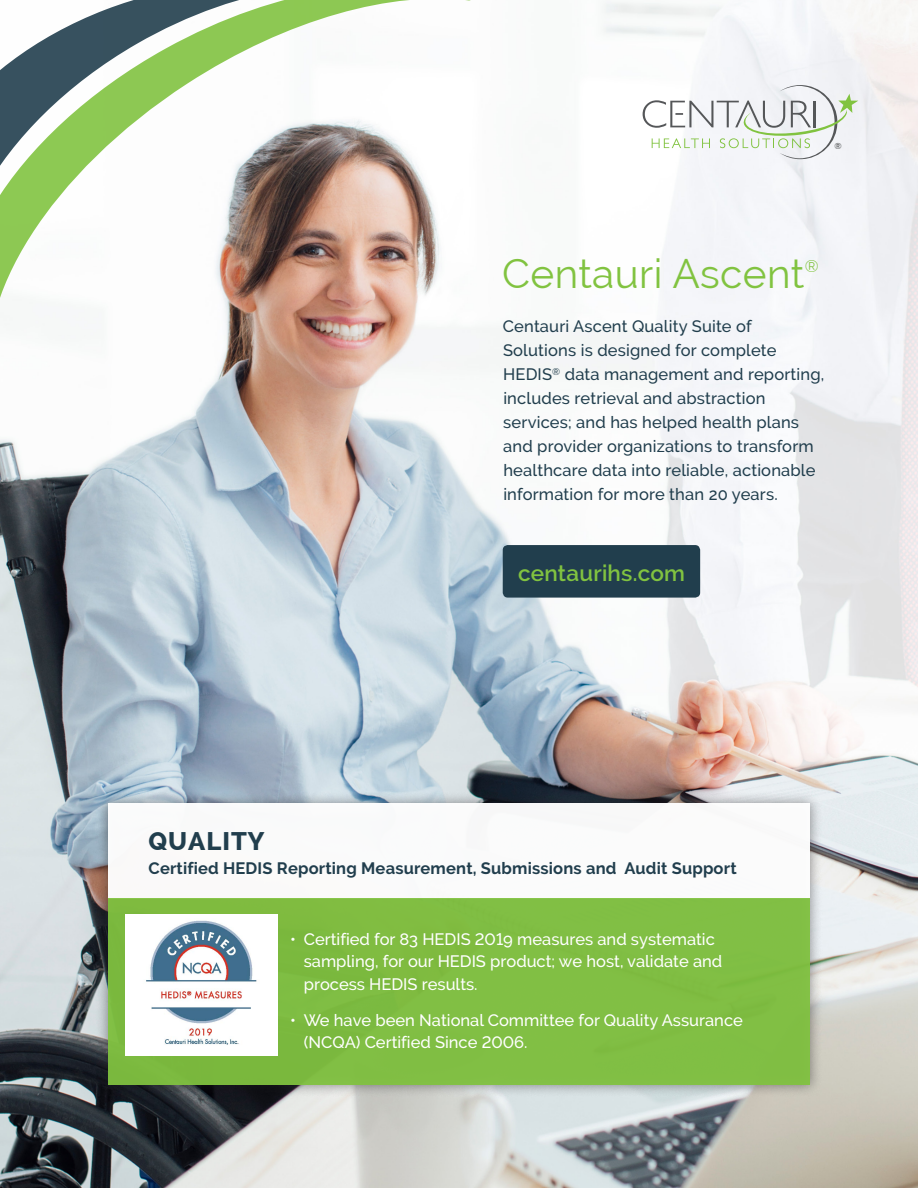
<style>
.page{position:relative;width:918px;height:1188px;background:#fff}
.page>*{position:absolute;margin:0;border:0;box-sizing:border-box;transform-origin:0 0}
.Product_Name{font:40.5px "Raleway";letter-spacing:.01em;color:#81c340}
.sub_copy{font:800 25.5px "Raleway";letter-spacing:.04em;color:#213e4d}
.t1{font:600 22.5px "Raleway";letter-spacing:.01em;color:#81c340}
.Product_Name-2{font:16.65px "Raleway";color:#81c340}
.Main_p{font:500 16.5px/24px "Raleway";letter-spacing:.01em;color:#213e4d}
.t2{font:500 16.5px/22.5px "Raleway";color:#fff}
.sub_copy-2{font:700 16.5px "Raleway";letter-spacing:.01em;color:#213e4d}
.t3{font:600 8.7px "Raleway";color:#555759}
</style>
<div class="page">
<img style="left:0;top:0;width:918px;height:1188px">
<svg style="left:643px;top:85px;width:215px;height:74px"></svg>
<svg style="left:0;top:0;width:471px;height:387px"></svg>
<div style="left:503px;top:545px;width:197px;height:53px;background:#213e4d;border-radius:5px"></div>
<div style="left:95px;top:790px;width:727px;height:308px;background:#231f20;opacity:.5"></div>
<div style="left:108px;top:803px;width:702px;height:95px;background:#fff"></div>
<div style="left:108px;top:898px;width:702px;height:187px;background:#81c340"></div>
<img style="left:125px;top:915px;width:152px;height:140px">
<p class="t3" style="left:835px;top:141px;width:9px">®</p>
<p class="Product_Name" style="left:502px;top:250px;width:304px">Centauri Ascent</p>
<p class="Product_Name-2" style="left:805px;top:257px;width:15px">®</p>
<p class="Main_p" style="left:503px;top:314px;width:323px">Centauri Ascent Quality Suite of Solutions is designed for complete HEDIS<sup>®</sup> data management and reporting, includes retrieval and abstraction services; and has helped health plans and provider organizations to transform healthcare data into reliable, actionable information for more than 20 years.</p>
<p class="t1" style="left:518px;top:560px;width:168px">centaurihs.com</p>
<p class="sub_copy" style="left:148px;top:827px;width:118px">QUALITY</p>
<p class="sub_copy-2" style="left:149px;top:859px;width:590px">Certified HEDIS Reporting Measurement, Submissions and Audit Support</p>
<p class="t2" style="left:304px;top:928px;width:420px;text-indent:-14px">• Certified for 83 HEDIS 2019 measures and systematic sampling, for our HEDIS product; we host, validate and process HEDIS results.</p>
<p class="t2" style="left:304px;top:1009px;width:441px;text-indent:-14px">• We have been National Committee for Quality Assurance (NCQA) Certified Since 2006.</p>
</div>
